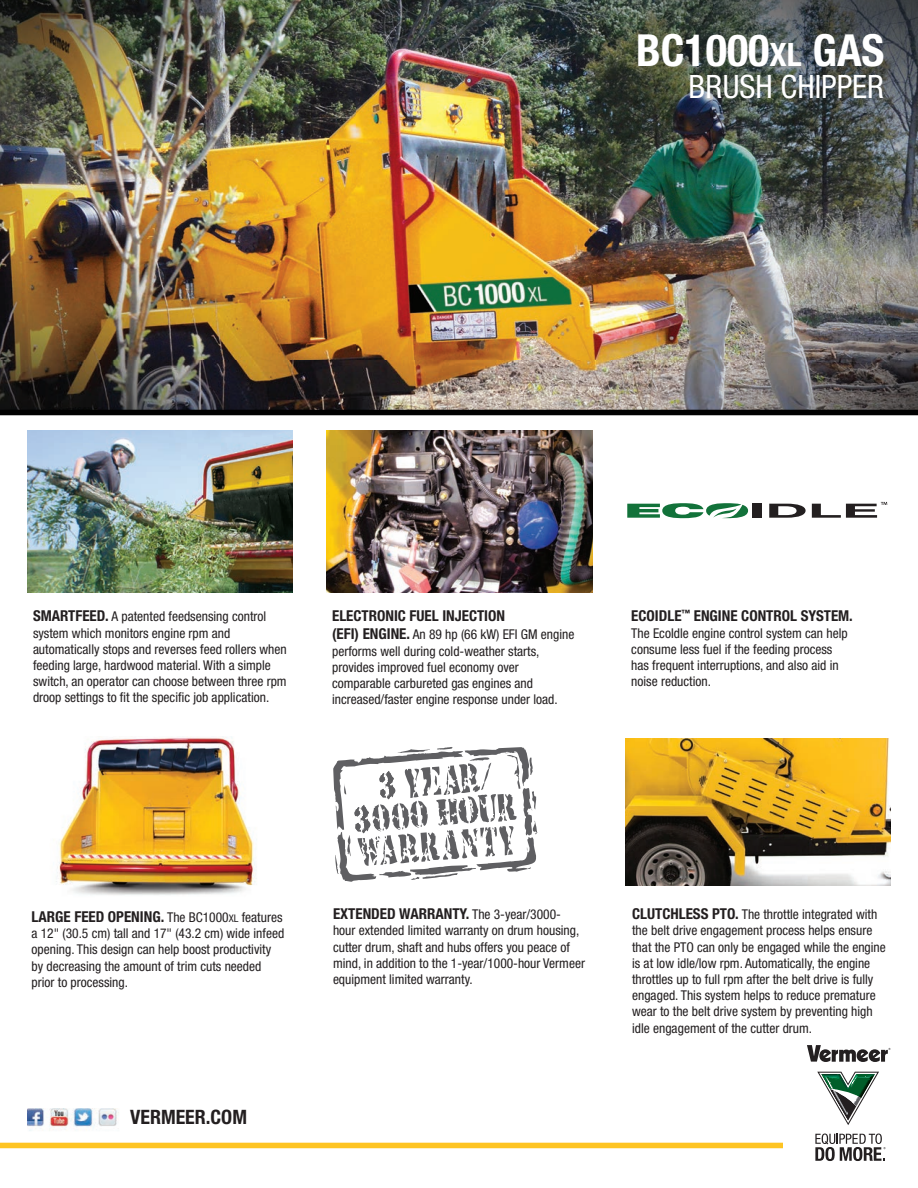
<style>
.page{position:relative;width:918px;height:1188px;background:#fff}
.page>*{position:absolute;margin:0;border:0;box-sizing:border-box;transform-origin:0 0}
.t1{font:700 condensed 44.25px "Helvetica Neue";color:#fff}
.t2{font:condensed 32.25px "Helvetica Neue";color:#fff}
.t3{font:700 condensed 19.8px "Helvetica Neue";color:#231f20}
.t4{font:700 condensed 15px "Helvetica Neue";color:#231f20}
.t5{font:condensed 13.5px/16.2px "Helvetica Neue";color:#231f20}
.s1{font-size:32.25px}
.s2{font-weight:700;font-size:15px}
.s3{font-weight:400;font-size:13.5px}
.s4{font-weight:400;font-size:10.5px}
</style>
<div class="page">
<img style="left:56px;top:737px;width:200px;height:158px">
<svg style="left:333px;top:747px;width:205px;height:135px"></svg>
<img style="left:625px;top:738px;width:266px;height:147px">
<img style="left:0;top:0;width:918px;height:410px">
<div style="left:0;top:410px;width:918px;height:5px;background:#010101"></div>
<svg style="left:807px;top:1045px;width:83px;height:17px"></svg>
<svg style="left:815px;top:1134px;width:71px;height:27px"></svg>
<svg style="left:817px;top:1072px;width:62px;height:53px"></svg>
<img style="left:27px;top:1108px;width:92px;height:23px">
<div style="left:0;top:1143px;width:783px;height:5px;background:#fec422"></div>
<img style="left:27px;top:431px;width:266px;height:162px">
<img style="left:326px;top:431px;width:266px;height:162px">
<div style="left:751px;top:502px;width:12px;height:17px;background:#231f20"></div>
<svg style="left:627px;top:503px;width:122px;height:16px"></svg>
<svg style="left:769px;top:502px;width:118px;height:16px"></svg>
<h1 class="t1" style="left:636px;top:23px;width:250px">BC1000<span class="s1">XL</span> GAS</h1>
<h2 class="t2" style="left:689px;top:68px;width:197px">BRUSH CHIPPER</h2>
<p class="t5" style="left:33px;top:608px;width:255px"><span class="s2">SMARTFEED.</span> A patented feedsensing control system which monitors engine rpm and automatically stops and reverses feed rollers when feeding large, hardwood material. With a simple switch, an operator can choose between three rpm droop settings to fit the specific job application.</p>
<p class="t4" style="left:332px;top:607px;width:174px">ELECTRONIC FUEL INJECTION</p>
<p class="t5" style="left:332px;top:626px;width:244px"><span class="s2">(EFI) ENGINE.</span> An 89 hp (66 kW) EFI GM engine performs well during cold-weather starts, provides improved fuel economy over comparable carbureted gas engines and increased/faster engine response under load.</p>
<p class="t4" style="left:631px;top:607px;width:223px">ECOIDLE<sup>™</sup> ENGINE CONTROL SYSTEM.</p>
<p class="t5" style="left:631px;top:625px;width:218px">The EcoIdle engine control system can help consume less fuel if the feeding process has frequent interruptions, and also aid in noise reduction.</p>
<p class="t4" style="left:32px;top:908px;width:252px">LARGE FEED OPENING. <span class="s3">The BC1000</span><span class="s4">XL</span> <span class="s3">features</span></p>
<p class="t5" style="left:32px;top:925px;width:254px">a 12" (30.5 cm) tall and 17" (43.2 cm) wide infeed opening. This design can help boost productivity by decreasing the amount of trim cuts needed prior to processing.</p>
<h3 class="t3" style="left:130px;top:1105px;width:118px">VERMEER.COM</h3>
<p class="t4" style="left:333px;top:905px;width:229px">EXTENDED WARRANTY. <span class="s3">The 3-year/3000-</span></p>
<p class="t5" style="left:333px;top:923px;width:253px">hour extended limited warranty on drum housing, cutter drum, shaft and hubs offers you peace of mind, in addition to the 1-year/1000-hour Vermeer equipment limited warranty.</p>
<p class="t5" style="left:632px;top:906px;width:255px"><span class="s2">CLUTCHLESS PTO.</span> The throttle integrated with the belt drive engagement process helps ensure that the PTO can only be engaged while the engine is at low idle/low rpm. Automatically, the engine throttles up to full rpm after the belt drive is fully engaged. This system helps to reduce premature wear to the belt drive system by preventing high idle engagement of the cutter drum.</p>
</div>
